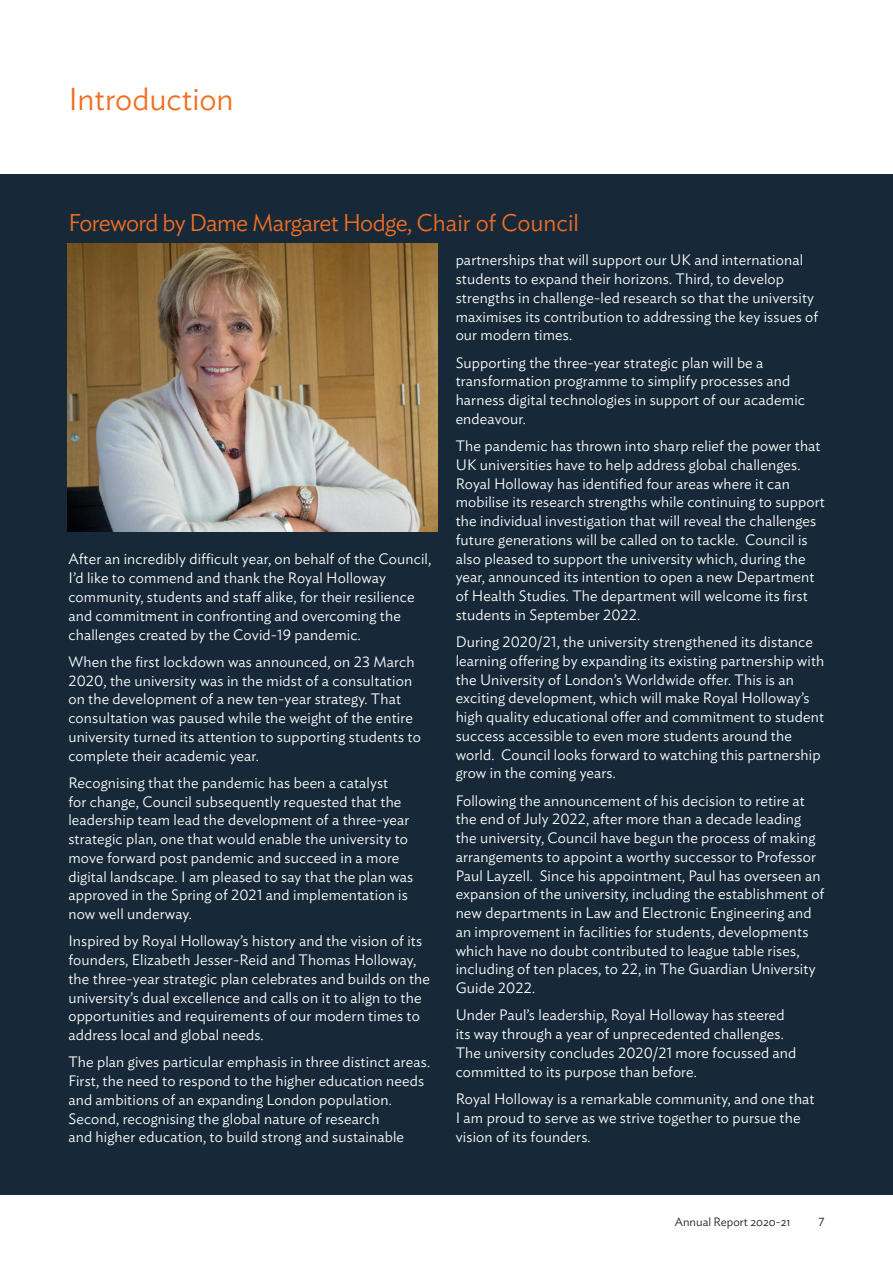
<style>
.page{position:relative;width:893px;height:1263px;background:#fff}
.page>*{position:absolute;margin:0;border:0;box-sizing:border-box;transform-origin:0 0}
.Heading___main{font:300 31.5px "Ideal Sans";color:#f36e21}
.Heading_intro_13pt{font:300 24px "Ideal Sans";letter-spacing:-.025em;color:#f36e21}
.Text___main{font:300 15px/18.8px "Ideal Sans";letter-spacing:.01em;color:#fff}
.t1{font:300 12px "Ideal Sans";color:#231f20}
</style>
<div class="page">
<div style="left:0;top:174px;width:893px;height:1021px;background:#172938"></div>
<img style="left:67px;top:243px;width:371px;height:288px">
<p class="Heading___main" style="left:68px;top:74px;width:167px">Introduction</p>
<p class="Heading_intro_13pt" style="left:68px;top:204px;width:512px">Foreword by Dame Margaret Hodge, Chair of Council</p>
<p class="Text___main" style="left:68px;top:549px;width:364px">After an incredibly difficult year, on behalf of the Council, I’d like to commend and thank the Royal Holloway community, students and staff alike, for their resilience and commitment in confronting and overcoming the challenges created by the Covid-19 pandemic.</p>
<p class="Text___main" style="left:68px;top:651px;width:354px">When the first lockdown was announced, on 23 March 2020, the university was in the midst of a consultation on the development of a new ten-year strategy. That consultation was paused while the weight of the entire university turned its attention to supporting students to complete their academic year.</p>
<p class="Text___main" style="left:68px;top:772px;width:346px">Recognising that the pandemic has been a catalyst<br>for change, Council subsequently requested that the leadership team lead the development of a three-year strategic plan, one that would enable the university to move forward post pandemic and succeed in a more digital landscape. I am pleased to say that the plan was approved in the Spring of 2021 and implementation is now well underway.</p>
<p class="Text___main" style="left:68px;top:930px;width:363px">Inspired by Royal Holloway’s history and the vision of its founders, Elizabeth Jesser-Reid and Thomas Holloway, the three-year strategic plan celebrates and builds on the university’s dual excellence and calls on it to align to the opportunities and requirements of our modern times to address local and global needs.</p>
<p class="Text___main" style="left:68px;top:1051px;width:363px">The plan gives particular emphasis in three distinct areas.<br>First, the need to respond to the higher education needs and ambitions of an expanding London population.<br>Second, recognising the global nature of research<br>and higher education, to build strong and sustainable</p>
<p class="Text___main" style="left:456px;top:249px;width:364px">partnerships that will support our UK and international students to expand their horizons. Third, to develop strengths in challenge-led research so that the university maximises its contribution to addressing the key issues of our modern times.</p>
<p class="Text___main" style="left:456px;top:352px;width:351px">Supporting the three-year strategic plan will be a transformation programme to simplify processes and harness digital technologies in support of our academic endeavour.</p>
<p class="Text___main" style="left:456px;top:435px;width:371px">The pandemic has thrown into sharp relief the power that UK universities have to help address global challenges.<br>Royal Holloway has identified four areas where it can mobilise its research strengths while continuing to support the individual investigation that will reveal the challenges future generations will be called on to tackle. Council is also pleased to support the university which, during the year, announced its intention to open a new Department of Health Studies. The department will welcome its first students in September 2022.</p>
<p class="Text___main" style="left:456px;top:631px;width:370px">During 2020/21, the university strengthened its distance learning offering by expanding its existing partnership with the University of London’s Worldwide offer. This is an exciting development, which will make Royal Holloway’s high quality educational offer and commitment to student success accessible to even more students around the world. Council looks forward to watching this partnership grow in the coming years.</p>
<p class="Text___main" style="left:456px;top:790px;width:370px">Following the announcement of his decision to retire at the end of July 2022, after more than a decade leading the university, Council have begun the process of making arrangements to appoint a worthy successor to Professor Paul Layzell. Since his appointment, Paul has overseen an expansion of the university, including the establishment of new departments in Law and Electronic Engineering and an improvement in facilities for students, developments which have no doubt contributed to league table rises, including of ten places, to 22, in The Guardian University Guide 2022.</p>
<p class="Text___main" style="left:456px;top:1004px;width:342px">Under Paul’s leadership, Royal Holloway has steered its way through a year of unprecedented challenges.<br>The university concludes 2020/21 more focussed and committed to its purpose than before.</p>
<p class="Text___main" style="left:456px;top:1088px;width:361px">Royal Holloway is a remarkable community, and one that<br>I am proud to serve as we strive together to pursue the vision of its founders.</p>
<p class="t1" style="left:675px;top:1212px;width:117px">Annual Report 2020-21</p>
<p class="t1" style="left:818px;top:1213px;width:8px">7</p>
</div>
